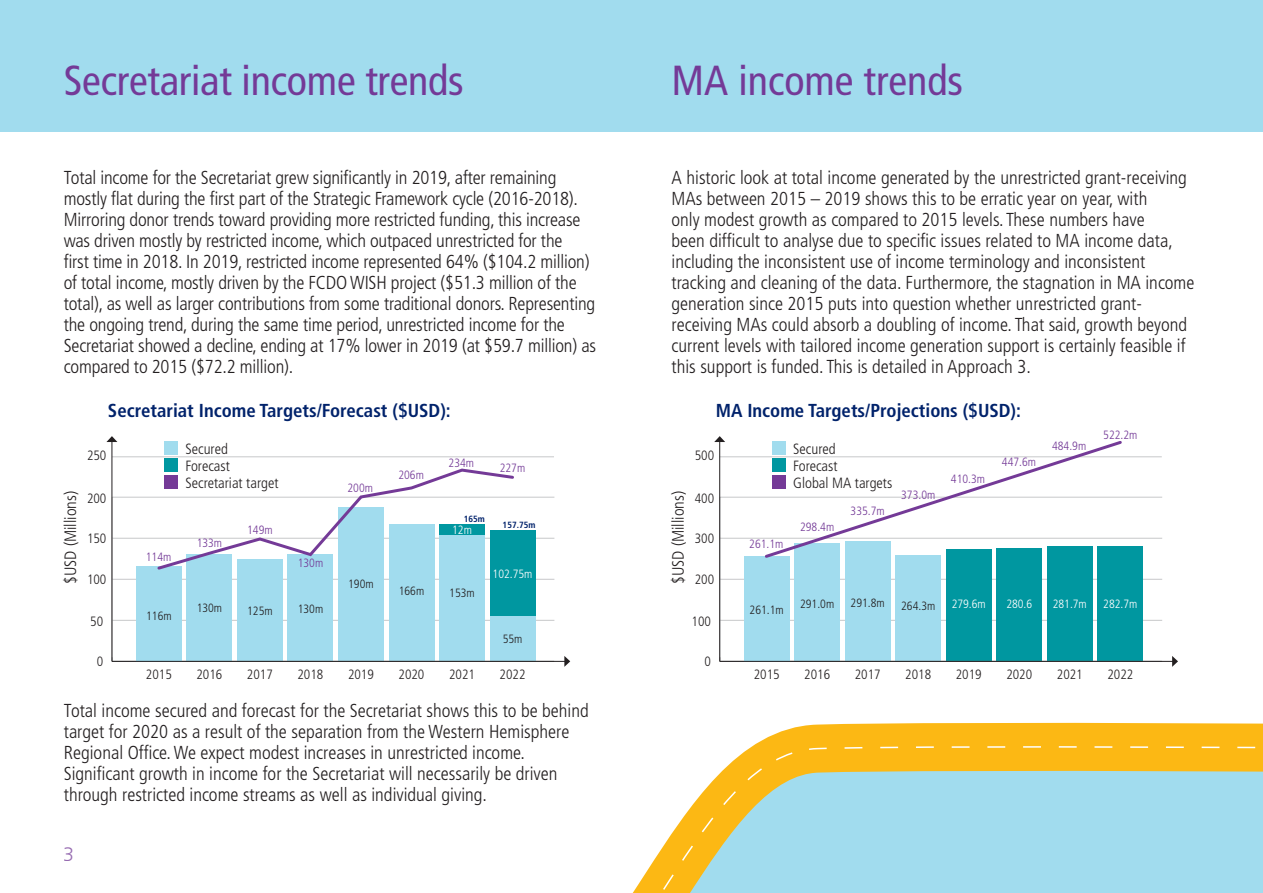
<style>
.page{position:relative;width:1263px;height:893px;background:#fff}
.page>*{position:absolute;margin:0;border:0;box-sizing:border-box;transform-origin:0 0}
.t1{font:condensed 42px "Frutiger LT Std";letter-spacing:-.005em;color:#743a97}
.t2{font:300 19.5px "Frutiger LT Std";color:#743a97}
.t3{font:300 condensed 18.75px/21px "Frutiger LT Std";color:#231f20}
.t4{font:700 condensed 18.75px "Frutiger LT Std";color:#00226b}
.t5{font:300 condensed 16.5px "Frutiger LT Std";color:#231f20}
.t6{font:300 condensed 14.85px "Frutiger LT Std";color:#231f20}
.t7{font:300 condensed 13.5px "Frutiger LT Std";color:#231f20}
.t8{font:300 condensed 12px "Frutiger LT Std";color:#743a97}
.t9{font:300 condensed 12px "Frutiger LT Std";color:#231f20}
.t10{font:300 condensed 12px "Frutiger LT Std";color:#fff}
.t11{font:700 condensed 9px "Frutiger LT Std";color:#00226b}
</style>
<div class="page">
<div style="left:0;top:0;width:1263px;height:131px;background:#a1dcee"></div>
<svg style="left:751px;top:722px;width:512px;height:25px;background:#fcbf2c"></svg>
<svg style="left:834px;top:745px;width:429px;height:2px"></svg>
<svg style="left:632px;top:747px;width:631px;height:146px;background:#bcd7c0"></svg>
<hr style="left:112px;top:457px;width:442px;height:1px;background:#c7c8ca">
<hr style="left:112px;top:620px;width:442px;height:1px;background:#c7c8ca">
<hr style="left:112px;top:579px;width:442px;height:1px;background:#c7c8ca">
<hr style="left:112px;top:538px;width:442px;height:1px;background:#c7c8ca">
<hr style="left:112px;top:497px;width:442px;height:1px;background:#c7c8ca">
<div style="left:490px;top:530px;width:45px;height:86px;background:#0097a0"></div>
<div style="left:490px;top:616px;width:45px;height:45px;background:#a1dcee"></div>
<div style="left:439px;top:535px;width:46px;height:126px;background:#a1dcee"></div>
<div style="left:389px;top:524px;width:45px;height:137px;background:#a1dcee"></div>
<div style="left:338px;top:507px;width:46px;height:154px;background:#a1dcee"></div>
<div style="left:288px;top:555px;width:45px;height:106px;background:#a1dcee"></div>
<div style="left:237px;top:559px;width:46px;height:102px;background:#a1dcee"></div>
<div style="left:187px;top:554px;width:45px;height:107px;background:#a1dcee"></div>
<div style="left:136px;top:566px;width:46px;height:95px;background:#a1dcee"></div>
<hr style="left:112px;top:441px;width:1px;height:220px;background:#231f20">
<svg style="left:106px;top:436px;width:11px;height:6px"></svg>
<hr style="left:112px;top:661px;width:453px;height:1px;background:#231f20">
<svg style="left:564px;top:656px;width:6px;height:11px"></svg>
<svg style="left:155px;top:467px;width:361px;height:105px"></svg>
<div style="left:165px;top:441px;width:13px;height:13px;background:#a1dcee"></div>
<div style="left:165px;top:459px;width:13px;height:13px;background:#0097a0"></div>
<div style="left:165px;top:475px;width:13px;height:14px;background:#743a97"></div>
<hr style="left:720px;top:457px;width:442px;height:1px;background:#c7c8ca">
<hr style="left:720px;top:497px;width:1px;height:164px;background:#c7c8ca">
<hr style="left:720px;top:620px;width:442px;height:1px;background:#c7c8ca">
<hr style="left:720px;top:579px;width:442px;height:1px;background:#c7c8ca">
<hr style="left:720px;top:538px;width:442px;height:1px;background:#c7c8ca">
<hr style="left:720px;top:497px;width:442px;height:1px;background:#c7c8ca">
<div style="left:1097px;top:546px;width:46px;height:115px;background:#0097a0"></div>
<div style="left:1047px;top:547px;width:46px;height:114px;background:#0097a0"></div>
<div style="left:996px;top:548px;width:46px;height:113px;background:#0097a0"></div>
<div style="left:946px;top:549px;width:45px;height:112px;background:#0097a0"></div>
<div style="left:895px;top:555px;width:46px;height:106px;background:#a1dcee"></div>
<div style="left:845px;top:541px;width:45px;height:120px;background:#a1dcee"></div>
<div style="left:794px;top:543px;width:46px;height:118px;background:#a1dcee"></div>
<div style="left:744px;top:556px;width:45px;height:105px;background:#a1dcee"></div>
<hr style="left:719px;top:441px;width:1px;height:220px;background:#231f20">
<svg style="left:714px;top:436px;width:11px;height:6px"></svg>
<hr style="left:720px;top:661px;width:453px;height:1px;background:#231f20">
<svg style="left:1172px;top:656px;width:6px;height:11px"></svg>
<svg style="left:762px;top:441px;width:362px;height:119px"></svg>
<p class="t1" style="left:64px;top:56px;width:401px">Secretariat income trends</p>
<p class="t1" style="left:671px;top:56px;width:293px">MA income trends</p>
<p class="t3" style="left:64px;top:167px;width:534px">Total income for the Secretariat grew significantly in 2019, after remaining mostly flat during the first part of the Strategic Framework cycle (2016-2018).<br>Mirroring donor trends toward providing more restricted funding, this increase was driven mostly by restricted income, which outpaced unrestricted for the<br>first time in 2018. In 2019, restricted income represented 64% ($104.2 million) of total income, mostly driven by the FCDO WISH project ($51.3 million of the total), as well as larger contributions from some traditional donors. Representing the ongoing trend, during the same time period, unrestricted income for the Secretariat showed a decline, ending at 17% lower in 2019 (at $59.7 million) as compared to 2015 ($72.2 million).</p>
<p class="t3" style="left:671px;top:167px;width:524px">A historic look at total income generated by the unrestricted grant-receiving MAs between 2015 – 2019 shows this to be erratic year on year, with<br>only modest growth as compared to 2015 levels. These numbers have<br>been difficult to analyse due to specific issues related to MA income data, including the inconsistent use of income terminology and inconsistent tracking and cleaning of the data. Furthermore, the stagnation in MA income generation since 2015 puts into question whether unrestricted grant&shy;receiving MAs could absorb a doubling of income. That said, growth beyond current levels with tailored income generation support is certainly feasible if this support is funded. This is detailed in Approach 3.</p>
<p class="t5" style="left:61px;top:584px;width:94px;rotate:-90deg">$USD (Millions)</p>
<p class="t4" style="left:108px;top:399px;width:344px">Secretariat Income Targets/Forecast ($USD):</p>
<p class="t6" style="left:186px;top:440px;width:44px">Secured</p>
<p class="t6" style="left:186px;top:457px;width:46px">Forecast</p>
<p class="t6" style="left:186px;top:474px;width:94px">Secretariat target</p>
<p class="t7" style="left:87px;top:447px;width:21px">250</p>
<p class="t8" style="left:449px;top:456px;width:27px">234m</p>
<p class="t8" style="left:398px;top:468px;width:27px">206m</p>
<p class="t8" style="left:347px;top:481px;width:27px">200m</p>
<p class="t7" style="left:87px;top:491px;width:21px">200</p>
<p class="t11" style="left:464px;top:514px;width:23px">165m</p>
<p class="t7" style="left:87px;top:530px;width:21px">150</p>
<p class="t8" style="left:197px;top:536px;width:27px">133m</p>
<p class="t8" style="left:247px;top:523px;width:27px">149m</p>
<p class="t10" style="left:452px;top:523px;width:21px">12m</p>
<p class="t8" style="left:146px;top:550px;width:27px">114m</p>
<p class="t8" style="left:298px;top:556px;width:27px">130m</p>
<p class="t7" style="left:87px;top:572px;width:21px">100</p>
<p class="t9" style="left:348px;top:577px;width:27px">190m</p>
<p class="t9" style="left:399px;top:584px;width:27px">166m</p>
<p class="t9" style="left:449px;top:586px;width:27px">153m</p>
<p class="t7" style="left:90px;top:614px;width:14px">50</p>
<p class="t9" style="left:146px;top:609px;width:27px">116m</p>
<p class="t9" style="left:197px;top:601px;width:27px">130m</p>
<p class="t9" style="left:247px;top:604px;width:27px">125m</p>
<p class="t9" style="left:298px;top:602px;width:27px">130m</p>
<p class="t8" style="left:500px;top:461px;width:27px">227m</p>
<p class="t11" style="left:503px;top:520px;width:34px">157.75m</p>
<p class="t10" style="left:493px;top:567px;width:41px">102.75m</p>
<p class="t5" style="left:669px;top:584px;width:94px;rotate:-90deg">$USD (Millions)</p>
<p class="t4" style="left:716px;top:399px;width:307px">MA Income Targets/Projections ($USD):</p>
<p class="t6" style="left:793px;top:440px;width:44px">Secured</p>
<p class="t6" style="left:793px;top:457px;width:46px">Forecast</p>
<p class="t6" style="left:793px;top:474px;width:101px">Global MA targets</p>
<p class="t7" style="left:695px;top:447px;width:21px">500</p>
<p class="t8" style="left:1002px;top:455px;width:36px">447.6m</p>
<p class="t8" style="left:951px;top:472px;width:36px">410.3m</p>
<p class="t8" style="left:901px;top:488px;width:36px">373.0m</p>
<p class="t7" style="left:695px;top:491px;width:21px">400</p>
<p class="t7" style="left:695px;top:530px;width:21px">300</p>
<p class="t7" style="left:695px;top:572px;width:21px">200</p>
<p class="t8" style="left:749px;top:537px;width:36px">261.1m</p>
<p class="t8" style="left:800px;top:520px;width:36px">298.4m</p>
<p class="t8" style="left:851px;top:504px;width:36px">335.7m</p>
<p class="t8" style="left:1052px;top:439px;width:36px">484.9m</p>
<p class="t8" style="left:1103px;top:428px;width:36px">522.2m</p>
<p class="t9" style="left:750px;top:603px;width:36px">261.1m</p>
<p class="t9" style="left:800px;top:597px;width:36px">291.0m</p>
<p class="t9" style="left:851px;top:596px;width:36px">291.8m</p>
<p class="t9" style="left:901px;top:599px;width:36px">264.3m</p>
<p class="t10" style="left:952px;top:597px;width:36px">279.6m</p>
<p class="t10" style="left:1006px;top:597px;width:27px">280.6</p>
<p class="t10" style="left:1053px;top:597px;width:36px">281.7m</p>
<p class="t10" style="left:1103px;top:597px;width:36px">282.7m</p>
<p class="t7" style="left:692px;top:614px;width:21px">100</p>
<p class="t9" style="left:503px;top:632px;width:21px">55m</p>
<p class="t7" style="left:97px;top:654px;width:8px">0</p>
<p class="t7" style="left:704px;top:654px;width:8px">0</p>
<p class="t7" style="left:146px;top:667px;width:27px">2015</p>
<p class="t7" style="left:196px;top:667px;width:27px">2016</p>
<p class="t7" style="left:247px;top:667px;width:27px">2017</p>
<p class="t7" style="left:297px;top:667px;width:27px">2018</p>
<p class="t7" style="left:348px;top:667px;width:27px">2019</p>
<p class="t7" style="left:399px;top:667px;width:27px">2020</p>
<p class="t7" style="left:449px;top:667px;width:27px">2021</p>
<p class="t7" style="left:500px;top:667px;width:27px">2022</p>
<p class="t7" style="left:754px;top:667px;width:27px">2015</p>
<p class="t7" style="left:804px;top:667px;width:27px">2016</p>
<p class="t7" style="left:855px;top:667px;width:27px">2017</p>
<p class="t7" style="left:905px;top:667px;width:27px">2018</p>
<p class="t7" style="left:956px;top:667px;width:27px">2019</p>
<p class="t7" style="left:1006px;top:667px;width:27px">2020</p>
<p class="t7" style="left:1057px;top:667px;width:27px">2021</p>
<p class="t7" style="left:1107px;top:667px;width:27px">2022</p>
<p class="t3" style="left:64px;top:700px;width:526px">Total income secured and forecast for the Secretariat shows this to be behind target for 2020 as a result of the separation from the Western Hemisphere Regional Office. We expect modest increases in unrestricted income.<br>Significant growth in income for the Secretariat will necessarily be driven through restricted income streams as well as individual giving.</p>
<p class="t2" style="left:64px;top:843px;width:12px">3</p>
</div>
